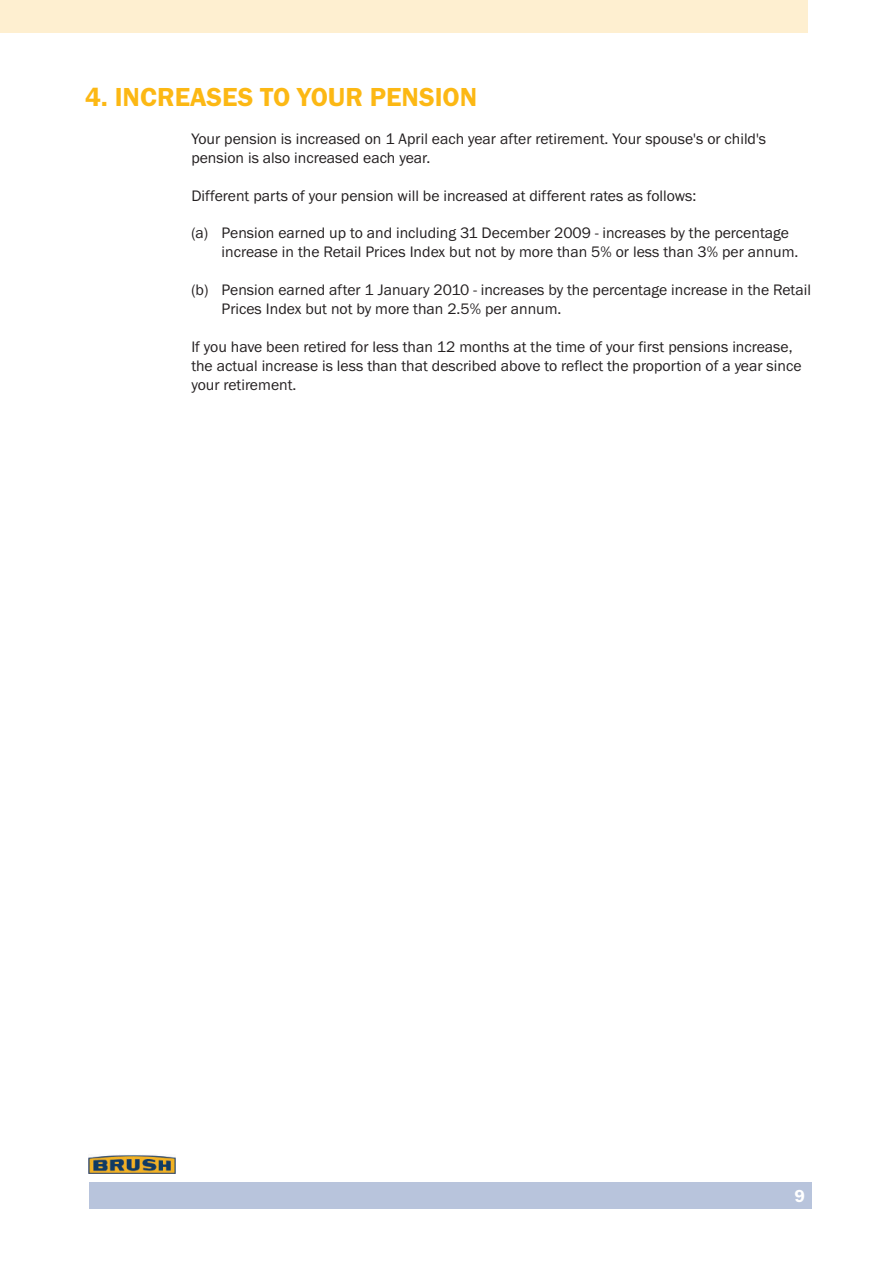
<style>
.page{position:relative;width:893px;height:1263px;background:#fff}
.page>*{position:absolute;margin:0;border:0;box-sizing:border-box;transform-origin:0 0}
.t1{font:600 27px "Franklin Gothic Itc T";color:#fcb814}
.t2{font:600 18px "Franklin Gothic Itc T";color:#fff}
.t3{font:15.75px/18.9px "Franklin Gothic Itc T";color:#231f20}
</style>
<div class="page">
<div style="left:0;top:0;width:808px;height:33px;background:#feefd0"></div>
<div style="left:89px;top:1182px;width:723px;height:27px;background:#b8c4dc"></div>
<img style="left:88px;top:1155px;width:87px;height:19px">
<h1 class="t1" style="left:85px;top:81px;width:394px">4. INCREASES TO YOUR PENSION</h1>
<p class="t3" style="left:191px;top:129px;width:576px">Your pension is increased on 1 April each year after retirement. Your spouse's or child's pension is also increased each year.</p>
<p class="t3" style="left:191px;top:186px;width:507px">Different parts of your pension will be increased at different rates as follows:</p>
<p class="t3" style="left:222px;top:223px;width:578px;text-indent:-30px">(a) Pension earned up to and including 31 December 2009 - increases by the percentage increase in the Retail Prices Index but not by more than 5% or less than 3% per annum.</p>
<p class="t3" style="left:222px;top:280px;width:591px;text-indent:-30px">(b) Pension earned after 1 January 2010 - increases by the percentage increase in the Retail<br>Prices Index but not by more than 2.5% per annum.</p>
<p class="t3" style="left:191px;top:337px;width:612px">If you have been retired for less than 12 months at the time of your first pensions increase, the actual increase is less than that described above to reflect the proportion of a year since your retirement.</p>
<p class="t2" style="left:794px;top:1185px;width:12px">9</p>
</div>
